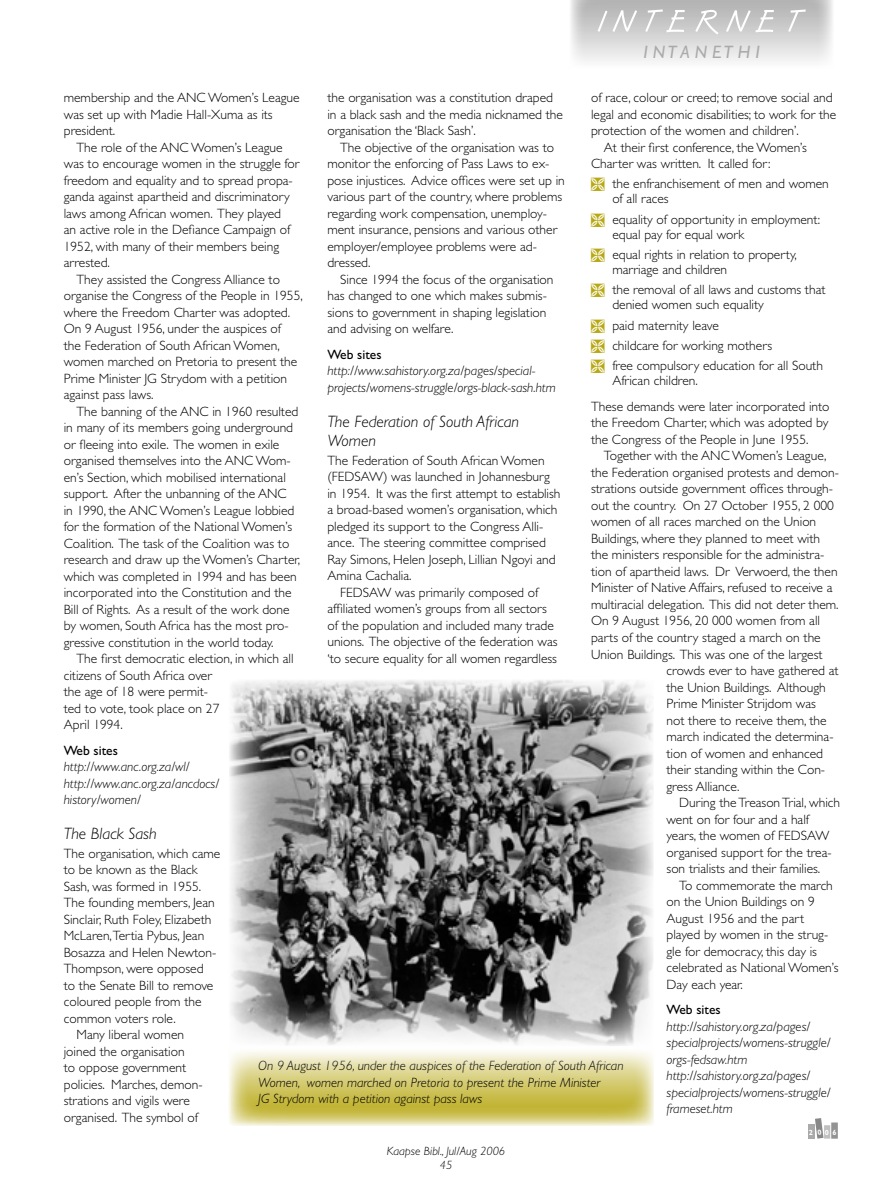
<style>
.page{position:relative;width:893px;height:1191px;background:#fff}
.page>*{position:absolute;margin:0;border:0;box-sizing:border-box;transform-origin:0 0}
.t1{font:italic 18px "Gill Sans";color:#aaa}
.cr-head_italics{font:italic 300 16.5px/19.5px "Gill Sans";color:#000}
.indent{font:300 13.5px/16.5px "Gill Sans";color:#000}
.flush{font:300 13.5px/16.5px "Gill Sans";color:#000}
.flush-2{font:italic 300 13.5px/16.5px "Gill Sans";color:#000}
.bullet{font:300 13.5px/15px "Gill Sans";color:#000}
.flush-3{font:13.5px "Gill Sans";color:#000}
.t2{font:italic 300 12px/13.5px "Gill Sans";color:#000;text-align:center}
.t3{font:700 7.5px "Gill Sans";color:#fff}
</style>
<div class="page">
<svg style="left:571px;top:0;width:262px;height:61px;background:#d8d8d8"></svg>
<svg style="left:597px;top:9px;width:209px;height:26px;background:#cecece"></svg>
<svg style="left:229px;top:1051px;width:425px;height:74px;background:#d9d184"></svg>
<div style="left:808px;top:1123px;width:6px;height:15px;background:#aaa"></div>
<div style="left:824px;top:1125px;width:6px;height:13px;background:#c0c0c0"></div>
<div style="left:831px;top:1122px;width:7px;height:16px;background:#939393"></div>
<img style="left:229px;top:680px;width:425px;height:366px">
<svg style="left:815px;top:1118px;width:8px;height:20px"></svg>
<h1 class="t1" style="left:644px;top:42px;width:118px">I N T A N E T H I</h1>
<p class="indent" style="left:64px;top:89px;width:237px">membership and the ANC Women’s League was set up with Madie Hall-Xuma as its president.</p>
<p class="indent" style="left:64px;top:139px;width:237px;text-indent:13px">The role of the ANC Women’s League was to encourage women in the struggle for freedom and equality and to spread propa&shy;ganda against apartheid and discriminatory laws among African women. They played<br>an active role in the Defiance Campaign of 1952, with many of their members being arrested.</p>
<p class="indent" style="left:64px;top:271px;width:241px;text-indent:13px">They assisted the Congress Alliance to organise the Congress of the People in 1955, where the Freedom Charter was adopted.<br>On 9 August 1956, under the auspices of<br>the Federation of South African Women, women marched on Pretoria to present the Prime Minister JG Strydom with a petition against pass laws.</p>
<p class="indent" style="left:64px;top:403px;width:238px;text-indent:13px">The banning of the ANC in 1960 resulted in many of its members going underground or fleeing into exile. The women in exile organised themselves into the ANC Wom&shy;en’s Section, which mobilised international support. After the unbanning of the ANC<br>in 1990, the ANC Women’s League lobbied for the formation of the National Women’s Coalition. The task of the Coalition was to research and draw up the Women’s Charter, which was completed in 1994 and has been incorporated into the Constitution and the Bill of Rights. As a result of the work done by women, South Africa has the most pro&shy;gressive constitution in the world today.</p>
<p class="indent" style="left:64px;top:650px;width:231px;text-indent:13px">The first democratic election, in which all citizens of South Africa over<br>the age of 18 were permit-<br>ted to vote, took place on 27<br>April 1994.</p>
<p class="flush-3" style="left:64px;top:742px;width:56px">Web sites</p>
<p class="flush-2" style="left:64px;top:758px;width:127px">http://www.anc.org.za/wl/</p>
<p class="flush-2" style="left:64px;top:775px;width:157px">http://www.anc.org.za/ancdocs/ history/women/</p>
<p class="cr-head_italics" style="left:64px;top:824px;width:94px">The Black Sash</p>
<p class="flush" style="left:64px;top:845px;width:158px">The organisation, which came to be known as the Black<br>Sash, was formed in 1955.<br>The founding members, Jean<br>Sinclair, Ruth Foley, Elizabeth<br>McLaren,Tertia Pybus, Jean<br>Bosazza and Helen Newton-<br>Thompson, were opposed<br>to the Senate Bill to remove coloured people from the common voters role.</p>
<p class="indent" style="left:64px;top:1026px;width:140px;text-indent:13px">Many liberal women joined the organisation<br>to oppose government policies. Marches, demon&shy;strations and vigils were organised. The symbol of</p>
<p class="indent" style="left:591px;top:89px;width:247px">of race, colour or creed; to remove social and legal and economic disabilities; to work for the protection of the women and children’.</p>
<p class="indent" style="left:591px;top:139px;width:217px;text-indent:13px">At their first conference, the Women’s<br>Charter was written. It called for:</p>
<p class="bullet" style="left:612px;top:176px;width:218px">the enfranchisement of men and women of all races</p>
<p class="bullet" style="left:612px;top:212px;width:209px">equality of opportunity in employment: equal pay for equal work</p>
<p class="bullet" style="left:612px;top:247px;width:186px">equal rights in relation to property, marriage and children</p>
<p class="bullet" style="left:612px;top:282px;width:215px">the removal of all laws and customs that denied women such equality</p>
<p class="bullet" style="left:612px;top:318px;width:108px">paid maternity leave</p>
<p class="bullet" style="left:612px;top:338px;width:161px">childcare for working mothers</p>
<p class="bullet" style="left:612px;top:358px;width:212px">free compulsory education for all South<br>African children.</p>
<p class="flush" style="left:591px;top:398px;width:240px;text-align:justify">These demands were later incorporated into the Freedom Charter, which was adopted by the Congress of the People in June 1955.</p>
<p class="indent" style="left:604px;top:448px;width:224px">Together with the ANC Women’s League,</p>
<p class="indent" style="left:591px;top:464px;width:249px">the Federation organised protests and demon-</p>
<p class="indent" style="left:591px;top:481px;width:243px">strations outside government offices through-</p>
<p class="indent" style="left:591px;top:497px;width:244px">out the country. On 27 October 1955, 2 000</p>
<p class="indent" style="left:591px;top:514px;width:227px">women of all races marched on the Union</p>
<p class="indent" style="left:591px;top:530px;width:231px">Buildings, where they planned to meet with</p>
<p class="indent" style="left:591px;top:547px;width:235px">the ministers responsible for the administra-</p>
<p class="indent" style="left:591px;top:563px;width:248px">tion of apartheid laws. Dr Verwoerd, the then</p>
<p class="indent" style="left:591px;top:580px;width:243px">Minister of Native Affairs, refused to receive a</p>
<p class="indent" style="left:591px;top:596px;width:249px">multiracial delegation. This did not deter them.</p>
<p class="indent" style="left:591px;top:613px;width:231px">On 9 August 1956, 20 000 women from all</p>
<p class="indent" style="left:591px;top:629px;width:231px">parts of the country staged a march on the</p>
<p class="indent" style="left:591px;top:646px;width:233px">Union Buildings. This was one of the largest</p>
<p class="indent" style="left:666px;top:662px;width:174px">crowds ever to have gathered at</p>
<p class="indent" style="left:666px;top:679px;width:161px">the Union Buildings. Although</p>
<p class="indent" style="left:666px;top:695px;width:151px">Prime Minister Strijdom was</p>
<p class="indent" style="left:666px;top:712px;width:161px">not there to receive them, the</p>
<p class="indent" style="left:666px;top:728px;width:169px">march indicated the determina-</p>
<p class="indent" style="left:666px;top:745px;width:158px">tion of women and enhanced</p>
<p class="indent" style="left:666px;top:761px;width:160px">their standing within the Con-</p>
<p class="indent" style="left:666px;top:778px;width:75px">gress Alliance.</p>
<p class="indent" style="left:666px;top:794px;width:175px;text-indent:13px">During the Treason Trial, which went on for four and a half years, the women of FEDSAW organised support for the trea&shy;son trialists and their families.</p>
<p class="indent" style="left:666px;top:877px;width:173px;text-indent:13px">To commemorate the march on the Union Buildings on 9<br>August 1956 and the part played by women in the strug&shy;gle for democracy, this day is celebrated as National Women’s<br>Day each year.</p>
<p class="flush-3" style="left:666px;top:1001px;width:56px">Web sites</p>
<p class="flush-2" style="left:666px;top:1018px;width:166px">http://sahistory.org.za/pages/ specialprojects/womens-struggle/ orgs-fedsaw.htm</p>
<p class="flush-2" style="left:666px;top:1067px;width:166px">http://sahistory.org.za/pages/ specialprojects/womens-struggle/ frameset.htm</p>
<p class="t3" style="left:809px;top:1128px;width:6px">2</p>
<p class="t3" style="left:825px;top:1128px;width:13px">0 6</p>
<p class="indent" style="left:327px;top:89px;width:237px">the organisation was a constitution draped in a black sash and the media nicknamed the organisation the ‘Black Sash’.</p>
<p class="indent" style="left:327px;top:139px;width:239px;text-indent:13px">The objective of the organisation was to monitor the enforcing of Pass Laws to ex&shy;pose injustices. Advice offices were set up in various part of the country, where problems regarding work compensation, unemploy&shy;ment insurance, pensions and various other employer/employee problems were ad&shy;dressed.</p>
<p class="indent" style="left:327px;top:271px;width:228px;text-indent:13px">Since 1994 the focus of the organisation has changed to one which makes submis&shy;sions to government in shaping legislation and advising on welfare.</p>
<p class="flush-3" style="left:327px;top:346px;width:56px">Web sites</p>
<p class="flush-2" style="left:327px;top:362px;width:230px">http://www.sahistory.org.za/pages/special&shy;projects/womens-struggle/orgs-black-sash.htm</p>
<p class="cr-head_italics" style="left:327px;top:411px;width:193px">The Federation of South African<br>Women</p>
<p class="flush" style="left:327px;top:452px;width:235px">The Federation of South African Women (FEDSAW) was launched in Johannesburg in 1954. It was the first attempt to establish a broad-based women’s organisation, which pledged its support to the Congress Alli&shy;ance. The steering committee comprised Ray Simons, Helen Joseph, Lillian Ngoyi and Amina Cachalia.</p>
<p class="indent" style="left:327px;top:584px;width:232px;text-indent:13px">FEDSAW was primarily composed of affiliated women’s groups from all sectors of the population and included many trade unions. The objective of the federation was ‘to secure equality for all women regardless</p>
<p class="flush-2" style="left:258px;top:1057px;width:367px">On 9 August 1956, under the auspices of the Federation of South African<br>Women, women marched on Pretoria to present the Prime Minister<br>JG Strydom with a petition against pass laws</p>
<p class="t2" style="left:387px;top:1144px;width:120px">Kaapse Bibl., Jul/Aug 2006<br>45</p>
</div>
